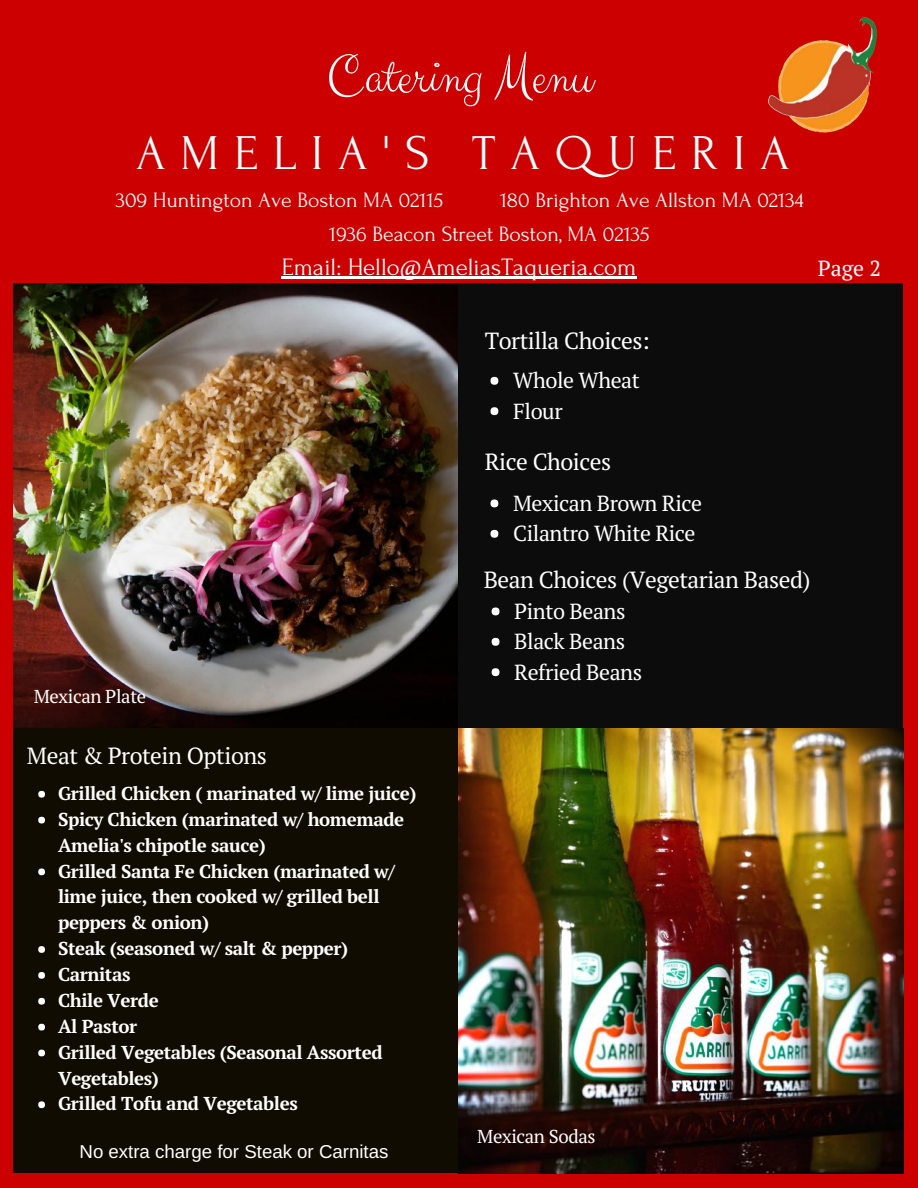
<style>
.page{position:relative;width:918px;height:1188px;background:#c00}
.page>*{position:absolute;margin:0;border:0;box-sizing:border-box;transform-origin:0 0}
.t1{font:55.95px "Clicker Script";color:#fff}
.t2{font:49.8px "Forum";letter-spacing:.3em;color:#fff}
.t3{font:24.9px "Forum";color:#fff}
.t4{font:23.4px "PT Serif";letter-spacing:-.02em;color:#fff}
.t5{font:21.75px/33.8px "Forum";color:#fff}
.t6{font:21.75px/30.3px "PT Serif";letter-spacing:-.02em;color:#fff}
.t7{font:700 18.75px/25.8px "PT Serif";letter-spacing:-.02em;color:#fff}
.t8{font:18.75px "Arimo";color:#fff}
.t9{font:18.75px "PT Serif";letter-spacing:-.02em;color:#fff}
</style>
<div class="page">
<img style="left:14px;top:284px;width:444px;height:444px">
<div style="left:458px;top:284px;width:445px;height:444px;background:#0c0c0c"></div>
<div style="left:13px;top:728px;width:445px;height:445px;background:#110c01"></div>
<img style="left:458px;top:728px;width:445px;height:445px">
<div style="left:490px;top:377px;width:8px;height:8px;background:#fff;border-radius:50%"></div>
<div style="left:490px;top:407px;width:8px;height:8px;background:#fff;border-radius:50%"></div>
<div style="left:38px;top:791px;width:7px;height:7px;background:#fff;border-radius:50%"></div>
<div style="left:38px;top:817px;width:7px;height:7px;background:#fff;border-radius:50%"></div>
<div style="left:38px;top:868px;width:7px;height:7px;background:#fff;border-radius:50%"></div>
<div style="left:38px;top:946px;width:7px;height:7px;background:#fff;border-radius:50%"></div>
<div style="left:38px;top:972px;width:7px;height:7px;background:#fff;border-radius:50%"></div>
<div style="left:38px;top:998px;width:7px;height:7px;background:#fff;border-radius:50%"></div>
<div style="left:38px;top:1024px;width:7px;height:6px;background:#fff;border-radius:50%"></div>
<div style="left:38px;top:1050px;width:7px;height:6px;background:#fff;border-radius:50%"></div>
<div style="left:38px;top:1101px;width:7px;height:7px;background:#fff;border-radius:50%"></div>
<svg style="left:282px;top:277px;width:118px;height:2px"></svg>
<hr style="left:400px;top:277px;width:22px;height:2px;background:#fff">
<svg style="left:422px;top:277px;width:14px;height:2px"></svg>
<hr style="left:436px;top:277px;width:20px;height:2px;background:#fff">
<svg style="left:456px;top:277px;width:180px;height:2px"></svg>
<div style="left:490px;top:500px;width:8px;height:7px;background:#fff;border-radius:50%"></div>
<div style="left:490px;top:530px;width:8px;height:8px;background:#fff;border-radius:50%"></div>
<div style="left:492px;top:608px;width:7px;height:7px;background:#fff;border-radius:50%"></div>
<div style="left:492px;top:638px;width:7px;height:8px;background:#fff;border-radius:50%"></div>
<div style="left:492px;top:668px;width:7px;height:8px;background:#fff;border-radius:50%"></div>
<img style="left:767px;top:17px;width:110px;height:116px">
<h1 class="t1" style="left:327px;top:42px;width:267px">Catering Menu</h1>
<h2 class="t2" style="left:136px;top:126px;width:655px">AMELIA'S TAQUERIA</h2>
<p class="t5" style="left:116px;top:184px;width:329px">309 Huntington Ave Boston MA 02115</p>
<p class="t5" style="left:329px;top:184px;width:476px;text-indent:171px">180 Brighton Ave Allston MA 02134<br>1936 Beacon Street Boston, MA 02135</p>
<h3 class="t3" style="left:282px;top:253px;width:356px">Email: Hello@AmeliasTaqueria.com</h3>
<p class="t6" style="left:818px;top:252px;width:65px">Page 2</p>
<p class="t9" style="left:34px;top:684px;width:114px">Mexican Plate</p>
<p class="t4" style="left:27px;top:740px;width:241px">Meat &amp; Protein Options</p>
<p class="t7" style="left:58px;top:780px;width:360px">Grilled Chicken ( marinated w/ lime juice)<br>Spicy Chicken (marinated w/ homemade<br>Amelia's chipotle sauce)<br>Grilled Santa Fe Chicken (marinated w/ lime juice, then cooked w/ grilled bell peppers &amp; onion)<br>Steak (seasoned w/ salt &amp; pepper)<br>Carnitas<br>Chile Verde<br>Al Pastor<br>Grilled Vegetables (Seasonal Assorted<br>Vegetables)<br>Grilled Tofu and Vegetables</p>
<p class="t8" style="left:80px;top:1141px;width:310px">No extra charge for Steak or Carnitas</p>
<p class="t4" style="left:485px;top:324px;width:166px">Tortilla Choices:</p>
<p class="t6" style="left:513px;top:365px;width:128px">Whole Wheat<br>Flour</p>
<p class="t4" style="left:485px;top:446px;width:128px">Rice Choices</p>
<p class="t6" style="left:513px;top:487px;width:190px">Mexican Brown Rice<br>Cilantro White Rice</p>
<p class="t4" style="left:484px;top:564px;width:328px">Bean Choices (Vegetarian Based)</p>
<p class="t6" style="left:514px;top:595px;width:129px">Pinto Beans<br>Black Beans<br>Refried Beans</p>
<p class="t9" style="left:477px;top:1124px;width:120px">Mexican Sodas</p>
</div>
